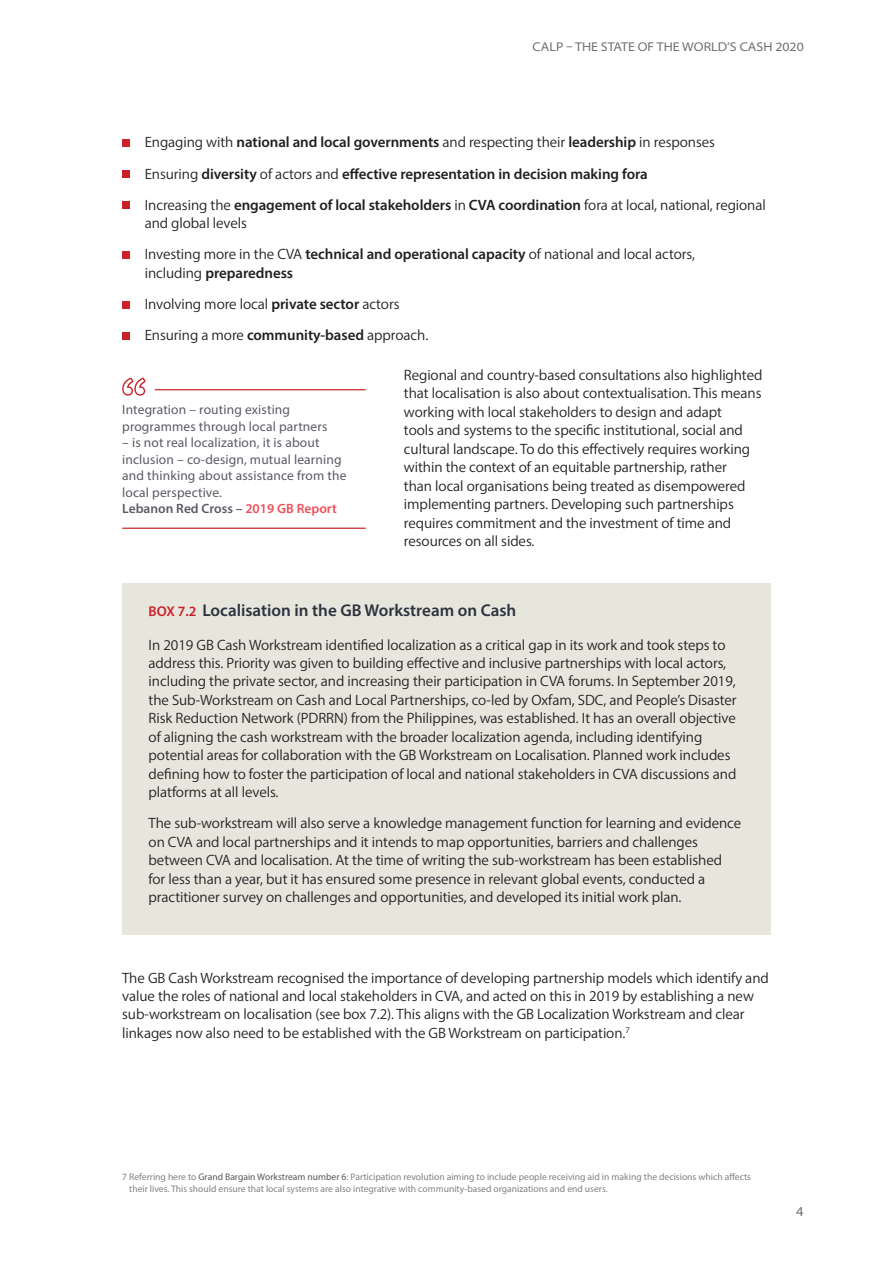
<style>
.page{position:relative;width:893px;height:1263px;background:#fff}
.page>*{position:absolute;margin:0;border:0;box-sizing:border-box;transform-origin:0 0}
.t1{font:17.1px "Myriad Variable Concept";letter-spacing:.17em;color:#2d323e}
.Body_Copy{font:15px/18.5px "Myriad Variable Concept";letter-spacing:.15em;color:#231f20}
.Body_Copy-2{font:15px "Myriad Variable Concept";letter-spacing:.17em;color:#231f20}
.t2{font:13.5px/16.5px "Myriad Variable Concept";letter-spacing:.17em;color:#5b5b65}
.t3{font:13.5px "Myriad Variable Concept";color:#6c6d70}
.t4{font:12.75px "Myriad Variable Concept";letter-spacing:.215em;color:#6c6d70}
.t5{font:9.6px/11.6px "Myriad Pro";color:#808285}
.s1{color:#ef505a}
.s2{font-size:14.25px;color:#cb2028}
.s3{color:#57585a}
</style>
<div class="page">
<div style="left:122px;top:139px;width:8px;height:8px;background:#cb2028"></div>
<div style="left:122px;top:170px;width:8px;height:8px;background:#cb2028"></div>
<div style="left:122px;top:202px;width:8px;height:7px;background:#cb2028"></div>
<div style="left:122px;top:251px;width:8px;height:8px;background:#cb2028"></div>
<div style="left:122px;top:301px;width:8px;height:8px;background:#cb2028"></div>
<div style="left:122px;top:332px;width:8px;height:8px;background:#cb2028"></div>
<hr style="left:155px;top:389px;width:211px;height:1px;background:#cb2028">
<svg style="left:122px;top:378px;width:24px;height:18px"></svg>
<hr style="left:122px;top:528px;width:244px;height:1px;background:#cb2028">
<div style="left:122px;top:583px;width:649px;height:352px;background:#e7e6dd"></div>
<p class="t4" style="left:533px;top:39px;width:270px">CALP – THE STATE OF THE WORLD’S CASH 2020</p>
<p class="Body_Copy-2" style="left:145px;top:133px;width:570px">Engaging with national and local governments and respecting their leadership in responses</p>
<p class="Body_Copy" style="left:145px;top:164px;width:502px">Ensuring diversity of actors and effective representation in decision making fora</p>
<p class="Body_Copy" style="left:145px;top:195px;width:622px">Increasing the engagement of local stakeholders in CVA coordination fora at local, national, regional and global levels</p>
<p class="Body_Copy" style="left:145px;top:245px;width:551px">Investing more in the CVA technical and operational capacity of national and local actors, including preparedness</p>
<p class="Body_Copy" style="left:145px;top:295px;width:254px">Involving more local private sector actors</p>
<p class="Body_Copy-2" style="left:145px;top:326px;width:285px">Ensuring a more community-based approach.</p>
<p class="Body_Copy" style="left:404px;top:366px;width:357px">Regional and country-based consultations also highlighted that localisation is also about contextualisation. This means working with local stakeholders to design and adapt<br>tools and systems to the specific institutional, social and cultural landscape. To do this effectively requires working within the context of an equitable partnership, rather<br>than local organisations being treated as disempowered implementing partners. Developing such partnerships requires commitment and the investment of time and resources on all sides.</p>
<p class="t2" style="left:122px;top:401px;width:205px">Integration – routing existing programmes through local partners</p>
<p class="t2" style="left:122px;top:434px;width:223px">– is not real localization, it is about inclusion – co-design, mutual learning and thinking about assistance from the local perspective.<br>Lebanon Red Cross – <span class="s1">2019 GB Report</span></p>
<p class="t1" style="left:149px;top:600px;width:366px"><span class="s2">BOX 7.2</span> Localisation in the GB Workstream on Cash</p>
<p class="Body_Copy" style="left:149px;top:635px;width:588px">In 2019 GB Cash Workstream identified localization as a critical gap in its work and took steps to address this. Priority was given to building effective and inclusive partnerships with local actors, including the private sector, and increasing their participation in CVA forums. In September 2019, the Sub-Workstream on Cash and Local Partnerships, co-led by Oxfam, SDC, and People’s Disaster Risk Reduction Network (PDRRN) from the Philippines, was established. It has an overall objective of aligning the cash workstream with the broader localization agenda, including identifying potential areas for collaboration with the GB Workstream on Localisation. Planned work includes defining how to foster the participation of local and national stakeholders in CVA discussions and platforms at all levels.</p>
<p class="Body_Copy" style="left:149px;top:814px;width:592px">The sub-workstream will also serve a knowledge management function for learning and evidence on CVA and local partnerships and it intends to map opportunities, barriers and challenges between CVA and localisation. At the time of writing the sub-workstream has been established<br>for less than a year, but it has ensured some presence in relevant global events, conducted a practitioner survey on challenges and opportunities, and developed its initial work plan.</p>
<p class="Body_Copy" style="left:122px;top:968px;width:645px">The GB Cash Workstream recognised the importance of developing partnership models which identify and value the roles of national and local stakeholders in CVA, and acted on this in 2019 by establishing a new sub-workstream on localisation (see box 7.2). This aligns with the GB Localization Workstream and clear linkages now also need to be established with the GB Workstream on participation.<sup>7</sup></p>
<p class="t5" style="left:129px;top:1171px;width:623px;text-indent:-7px">7 Referring here to <span class="s3">Grand Bargain Workstream number 6</span>: Participation revolution aiming to include people receiving aid in making the decisions which affects their lives. This should ensure that local systems are also integrative with community-based organizations and end users.</p>
<p class="t3" style="left:796px;top:1203px;width:6px">4</p>
</div>
